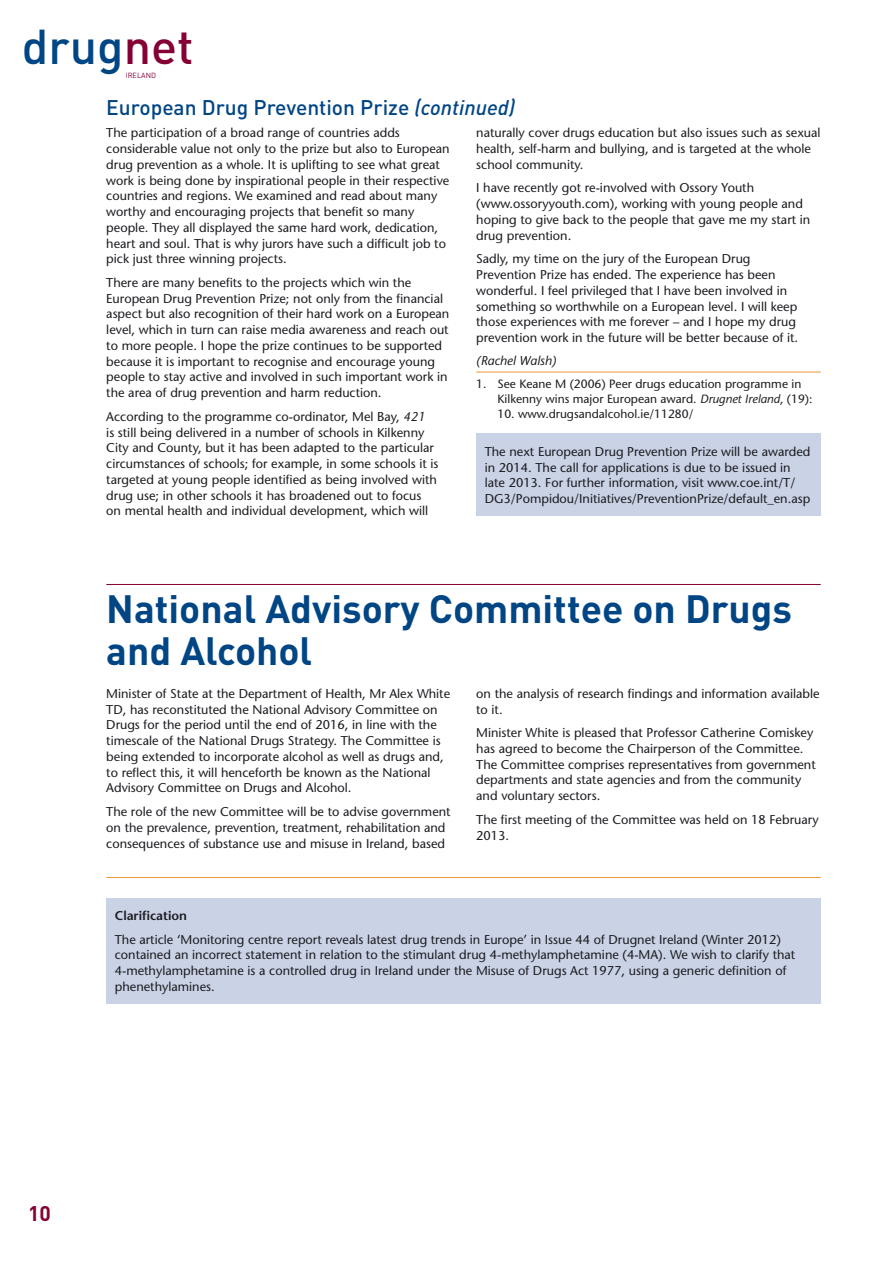
<style>
.page{position:relative;width:893px;height:1263px;background:#fff}
.page>*{position:absolute;margin:0;border:0;box-sizing:border-box;transform-origin:0 0}
.t1{font:500 48.3px "DIN";color:#004584}
.t2{font:700 39px/42px "DIN";color:#004584}
.t3{font:500 21px "DIN";color:#004584}
.t4{font:700 21px "DIN";color:#850034}
.t5{font:500 12.75px/15.8px "Stone Sans Std";color:#1b1c20}
.t6{font:italic 500 12.75px "Stone Sans Std";color:#1b1c20}
.t7{font:600 12.75px "Stone Sans Std";color:#1b1c20}
.t8{font:500 12px/15px "Stone Sans Std";color:#1b1c20}
.t9{font:7.35px "DIN";color:#850034}
.s1{color:#850034}
.s2{font-style:italic}
</style>
<div class="page">
<hr style="left:476px;top:372px;width:345px;height:1px;background:#f29431">
<div style="left:476px;top:434px;width:345px;height:82px;background:#cad3e6"></div>
<div style="left:106px;top:898px;width:715px;height:105px;background:#cad3e6"></div>
<hr style="left:106px;top:584px;width:715px;height:1px;background:#850034">
<hr style="left:106px;top:877px;width:715px;height:1px;background:#f29431">
<h1 class="t1" style="left:22px;top:16px;width:173px">drug<span class="s1">net</span></h1>
<p class="t9" style="left:126px;top:71px;width:32px">IRELAND</p>
<h3 class="t3" style="left:106px;top:94px;width:410px">European Drug Prevention Prize <span class="s2">(continued)</span></h3>
<p class="t5" style="left:106px;top:125px;width:345px">The participation of a broad range of countries adds considerable value not only to the prize but also to European drug prevention as a whole. It is uplifting to see what great work is being done by inspirational people in their respective countries and regions. We examined and read about many worthy and encouraging projects that benefit so many people. They all displayed the same hard work, dedication, heart and soul. That is why jurors have such a difficult job to pick just three winning projects.</p>
<p class="t5" style="left:106px;top:275px;width:344px">There are many benefits to the projects which win the European Drug Prevention Prize; not only from the financial aspect but also recognition of their hard work on a European level, which in turn can raise media awareness and reach out to more people. I hope the prize continues to be supported because it is important to recognise and encourage young people to stay active and involved in such important work in the area of drug prevention and harm reduction.</p>
<p class="t5" style="left:106px;top:408px;width:334px">According to the programme co-ordinator, Mel Bay, <span class="s2">421<br></span>is still being delivered in a number of schools in Kilkenny City and County, but it has been adapted to the particular circumstances of schools; for example, in some schools it is targeted at young people identified as being involved with drug use; in other schools it has broadened out to focus on mental health and individual development, which will</p>
<p class="t5" style="left:476px;top:125px;width:346px">naturally cover drugs education but also issues such as sexual health, self-harm and bullying, and is targeted at the whole school community.</p>
<p class="t5" style="left:476px;top:180px;width:336px">I have recently got re-involved with Ossory Youth (www.ossoryyouth.com), working with young people and hoping to give back to the people that gave me my start in drug prevention.</p>
<p class="t5" style="left:476px;top:251px;width:323px">Sadly, my time on the jury of the European Drug Prevention Prize has ended. The experience has been wonderful. I feel privileged that I have been involved in something so worthwhile on a European level. I will keep those experiences with me forever – and I hope my drug prevention work in the future will be better because of it.</p>
<p class="t6" style="left:476px;top:353px;width:82px">(Rachel Walsh)</p>
<p class="t8" style="left:497px;top:376px;width:317px;text-indent:-21px">1. See Keane M (2006) Peer drugs education programme in<br>Kilkenny wins major European award. <span class="s2">Drugnet Ireland</span>, (19):</p>
<p class="t8" style="left:497px;top:406px;width:197px">10. www.drugsandalcohol.ie/11280/</p>
<p class="t5" style="left:485px;top:444px;width:327px">The next European Drug Prevention Prize will be awarded in 2014. The call for applications is due to be issued in late 2013. For further information, visit www.coe.int/T/ DG3/Pompidou/Initiatives/PreventionPrize/default_en.asp</p>
<h2 class="t2" style="left:106px;top:586px;width:687px">National Advisory Committee on Drugs and Alcohol</h2>
<p class="t5" style="left:106px;top:686px;width:345px">Minister of State at the Department of Health, Mr Alex White TD, has reconstituted the National Advisory Committee on Drugs for the period until the end of 2016, in line with the timescale of the National Drugs Strategy. The Committee is being extended to incorporate alcohol as well as drugs and, to reflect this, it will henceforth be known as the National Advisory Committee on Drugs and Alcohol.</p>
<p class="t5" style="left:106px;top:804px;width:346px">The role of the new Committee will be to advise government on the prevalence, prevention, treatment, rehabilitation and consequences of substance use and misuse in Ireland, based</p>
<p class="t5" style="left:476px;top:685px;width:345px">on the analysis of research findings and information available to it.</p>
<p class="t5" style="left:476px;top:725px;width:341px">Minister White is pleased that Professor Catherine Comiskey has agreed to become the Chairperson of the Committee.<br>The Committee comprises representatives from government departments and state agencies and from the community and voluntary sectors.</p>
<p class="t5" style="left:476px;top:811px;width:344px">The first meeting of the Committee was held on 18 February<br>2013.</p>
<p class="t7" style="left:115px;top:908px;width:74px">Clarification</p>
<p class="t5" style="left:115px;top:931px;width:682px">The article ‘Monitoring centre report reveals latest drug trends in Europe’ in Issue 44 of Drugnet Ireland (Winter 2012) contained an incorrect statement in relation to the stimulant drug 4-methylamphetamine (4-MA). We wish to clarify that 4-methylamphetamine is a controlled drug in Ireland under the Misuse of Drugs Act 1977, using a generic definition of phenethylamines.</p>
<h3 class="t4" style="left:28px;top:1199px;width:24px">10</h3>
</div>
